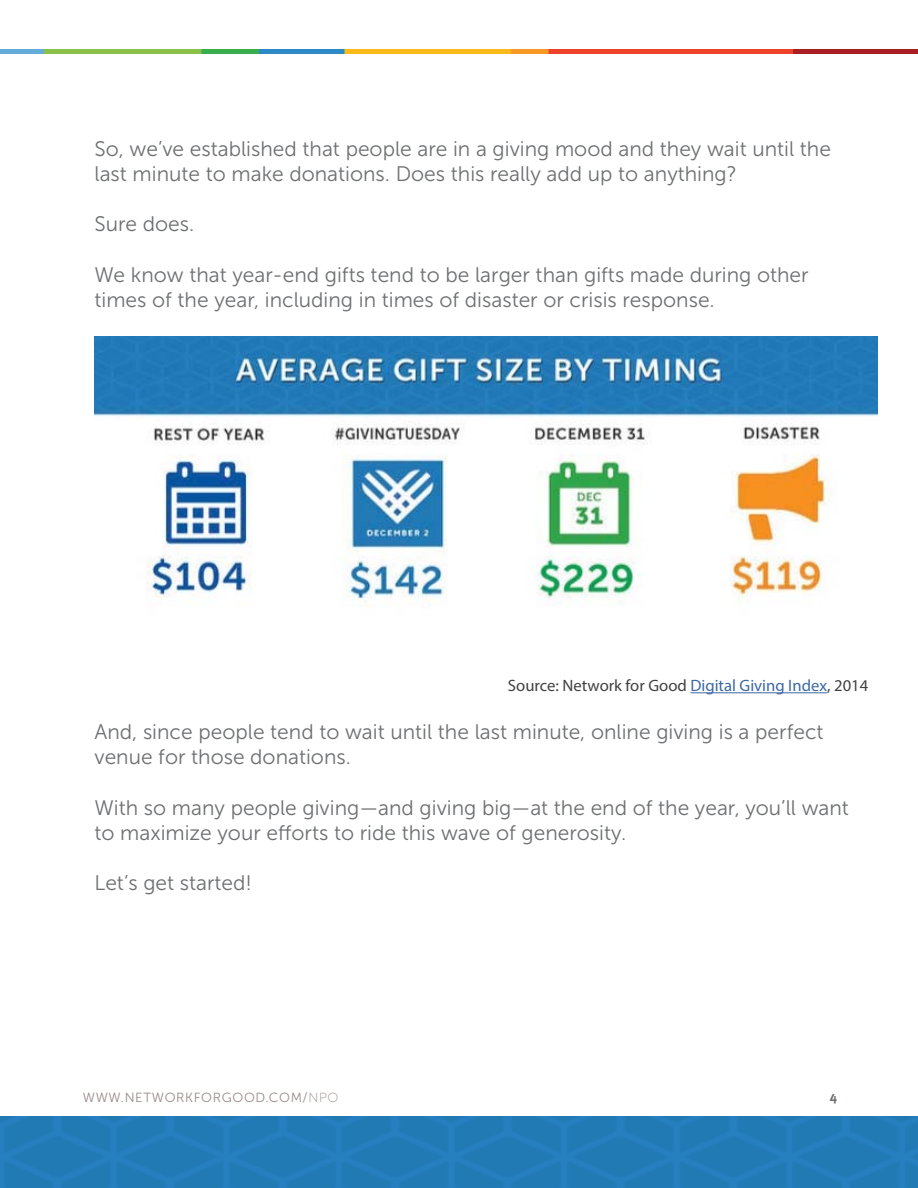
<style>
.page{position:relative;width:918px;height:1188px;background:#fff}
.page>*{position:absolute;margin:0;border:0;box-sizing:border-box;transform-origin:0 0}
.t1{font:21px/25.2px "Museo Sans 300";color:#6d6f71}
.t2{font:16.5px "Myriad Pro";color:#414142}
.t3{font:700 13.5px "Meta OT";color:#6d6f71}
.t4{font:13.2px "Museo Sans 300";letter-spacing:.05em;color:#988a86}
.s1{color:#3b68a5}
.s2{font-family:"Museo Sans 100"}
</style>
<div class="page">
<img style="left:0;top:1117px;width:918px;height:71px">
<img style="left:0;top:50px;width:918px;height:4px">
<img style="left:94px;top:336px;width:784px;height:270px">
<hr style="left:691px;top:692px;width:136px;height:1px;background:#3b68a5">
<p class="t1" style="left:95px;top:137px;width:738px">So, we’ve established that people are in a giving mood and they wait until the last minute to make donations. Does this really add up to anything?</p>
<p class="t1" style="left:95px;top:213px;width:101px">Sure does.</p>
<p class="t1" style="left:95px;top:263px;width:716px">We know that year-end gifts tend to be larger than gifts made during other times of the year, including in times of disaster or crisis response.</p>
<p class="t2" style="left:508px;top:679px;width:362px">Source: Network for Good <span class="s1">Digital Giving Index</span>, 2014</p>
<p class="t1" style="left:95px;top:721px;width:731px">And, since people tend to wait until the last minute, online giving is a perfect venue for those donations.</p>
<p class="t1" style="left:95px;top:796px;width:756px">With so many people giving—and giving big—at the end of the year, you’ll want to maximize your efforts to ride this wave of generosity.</p>
<p class="t1" style="left:95px;top:872px;width:159px">Let’s get started!</p>
<p class="t4" style="left:83px;top:1093px;width:257px">WWW.NETWORKFORGOOD.COM/<span class="s2">NPO</span></p>
<p class="t3" style="left:830px;top:1088px;width:9px">4</p>
</div>
